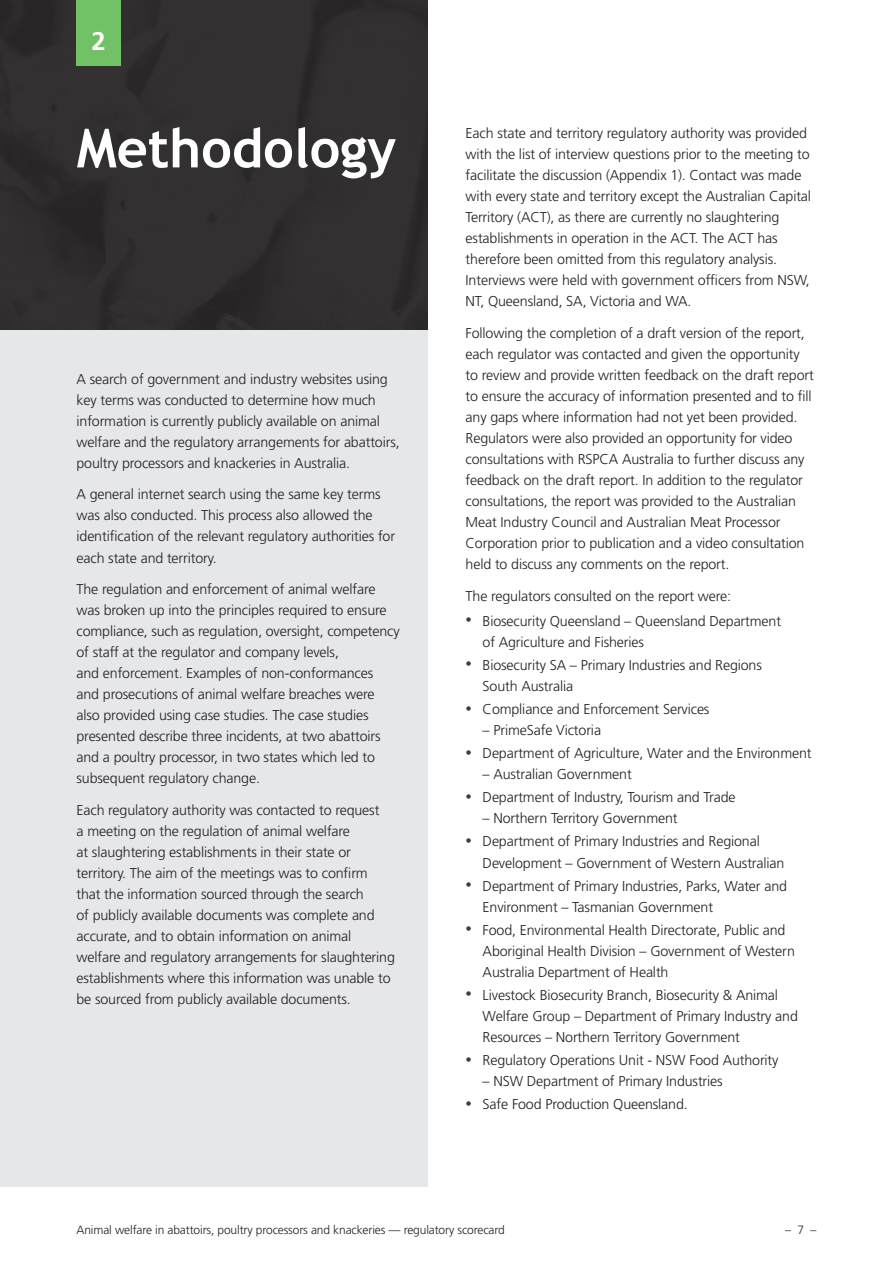
<style>
.page{position:relative;width:893px;height:1263px;background:#fff}
.page>*{position:absolute;margin:0;border:0;box-sizing:border-box;transform-origin:0 0}
.Heading_1{font:700 54px "Trebuchet MS";color:#fff}
.Body_Text{font:700 25.5px "Frutiger";color:#fff}
.Body_Text-2{font:300 14.25px/21px "Frutiger";letter-spacing:-.01em;color:#231f20}
.t1{font:300 12px "Frutiger";letter-spacing:-.01em;color:#231f20}
.s1{font-size:12.9px;color:#3e3e3f}
</style>
<div class="page">
<div style="left:0;top:330px;width:427px;height:856px;background:#e6e7e9"></div>
<img style="left:0;top:0;width:427px;height:330px">
<div style="left:77px;top:0;width:44px;height:65px;background:#71c167"></div>
<p class="Body_Text" style="left:92px;top:26px;width:16px">2</p>
<p class="Heading_1" style="left:77px;top:114px;width:321px">Methodology</p>
<p class="Body_Text-2" style="left:77px;top:369px;width:325px">A search of government and industry websites using key terms was conducted to determine how much information is currently publicly available on animal welfare and the regulatory arrangements for abattoirs, poultry processors and knackeries in Australia.</p>
<p class="Body_Text-2" style="left:77px;top:484px;width:320px">A general internet search using the same key terms was also conducted. This process also allowed the identification of the relevant regulatory authorities for each state and territory.</p>
<p class="Body_Text-2" style="left:77px;top:579px;width:325px">The regulation and enforcement of animal welfare was broken up into the principles required to ensure compliance, such as regulation, oversight, competency of staff at the regulator and company levels,<br>and enforcement. Examples of non‑conformances<br>and prosecutions of animal welfare breaches were also provided using case studies. The case studies presented describe three incidents, at two abattoirs and a poultry processor, in two states which led to subsequent regulatory change.</p>
<p class="Body_Text-2" style="left:77px;top:799px;width:320px">Each regulatory authority was contacted to request<br>a meeting on the regulation of animal welfare<br>at slaughtering establishments in their state or territory. The aim of the meetings was to confirm that the information sourced through the search<br>of publicly available documents was complete and accurate, and to obtain information on animal welfare and regulatory arrangements for slaughtering establishments where this information was unable to be sourced from publicly available documents.</p>
<p class="Body_Text-2" style="left:466px;top:123px;width:347px">Each state and territory regulatory authority was provided with the list of interview questions prior to the meeting to facilitate the discussion (Appendix 1). Contact was made with every state and territory except the Australian Capital Territory (ACT), as there are currently no slaughtering establishments in operation in the ACT. The ACT has therefore been omitted from this regulatory analysis.<br>Interviews were held with government officers from NSW, NT, Queensland, SA, Victoria and WA.</p>
<p class="Body_Text-2" style="left:466px;top:323px;width:350px">Following the completion of a draft version of the report, each regulator was contacted and given the opportunity to review and provide written feedback on the draft report to ensure the accuracy of information presented and to fill any gaps where information had not yet been provided.<br>Regulators were also provided an opportunity for video consultations with RSPCA Australia to further discuss any feedback on the draft report. In addition to the regulator consultations, the report was provided to the Australian Meat Industry Council and Australian Meat Processor Corporation prior to publication and a video consultation held to discuss any comments on the report.</p>
<p class="Body_Text-2" style="left:466px;top:585px;width:267px">The regulators consulted on the report were:</p>
<p class="Body_Text-2" style="left:483px;top:611px;width:300px;text-indent:-17px"><span class="s1">•</span> Biosecurity Queensland – Queensland Department of Agriculture and Fisheries</p>
<p class="Body_Text-2" style="left:483px;top:655px;width:281px;text-indent:-17px"><span class="s1">•</span> Biosecurity SA – Primary Industries and Regions<br>South Australia</p>
<p class="Body_Text-2" style="left:466px;top:699px;width:245px"><span class="s1">•</span> Compliance and Enforcement Services</p>
<p class="Body_Text-2" style="left:483px;top:720px;width:120px">– PrimeSafe Victoria</p>
<p class="Body_Text-2" style="left:466px;top:743px;width:347px"><span class="s1">•</span> Department of Agriculture, Water and the Environment</p>
<p class="Body_Text-2" style="left:483px;top:764px;width:151px">– Australian Government</p>
<p class="Body_Text-2" style="left:466px;top:787px;width:271px"><span class="s1">•</span> Department of Industry, Tourism and Trade</p>
<p class="Body_Text-2" style="left:483px;top:808px;width:196px">– Northern Territory Government</p>
<p class="Body_Text-2" style="left:483px;top:831px;width:303px;text-indent:-17px"><span class="s1">•</span> Department of Primary Industries and Regional<br>Development – Government of Western Australian</p>
<p class="Body_Text-2" style="left:483px;top:875px;width:306px;text-indent:-17px"><span class="s1">•</span> Department of Primary Industries, Parks, Water and<br>Environment – Tasmanian Government</p>
<p class="Body_Text-2" style="left:483px;top:919px;width:314px;text-indent:-17px"><span class="s1">•</span> Food, Environmental Health Directorate, Public and<br>Aboriginal Health Division – Government of Western<br>Australia Department of Health</p>
<p class="Body_Text-2" style="left:483px;top:985px;width:317px;text-indent:-17px"><span class="s1">•</span> Livestock Biosecurity Branch, Biosecurity &amp; Animal<br>Welfare Group – Department of Primary Industry and<br>Resources – Northern Territory Government</p>
<p class="Body_Text-2" style="left:466px;top:1050px;width:314px"><span class="s1">•</span> Regulatory Operations Unit - NSW Food Authority</p>
<p class="Body_Text-2" style="left:483px;top:1071px;width:242px">– NSW Department of Primary Industries</p>
<p class="Body_Text-2" style="left:466px;top:1094px;width:224px"><span class="s1">•</span> Safe Food Production Queensland.</p>
<p class="t1" style="left:77px;top:1222px;width:430px">Animal welfare in abattoirs, poultry processors and knackeries — regulatory scorecard</p>
<p class="t1" style="left:785px;top:1222px;width:33px">– 7 –</p>
</div>
